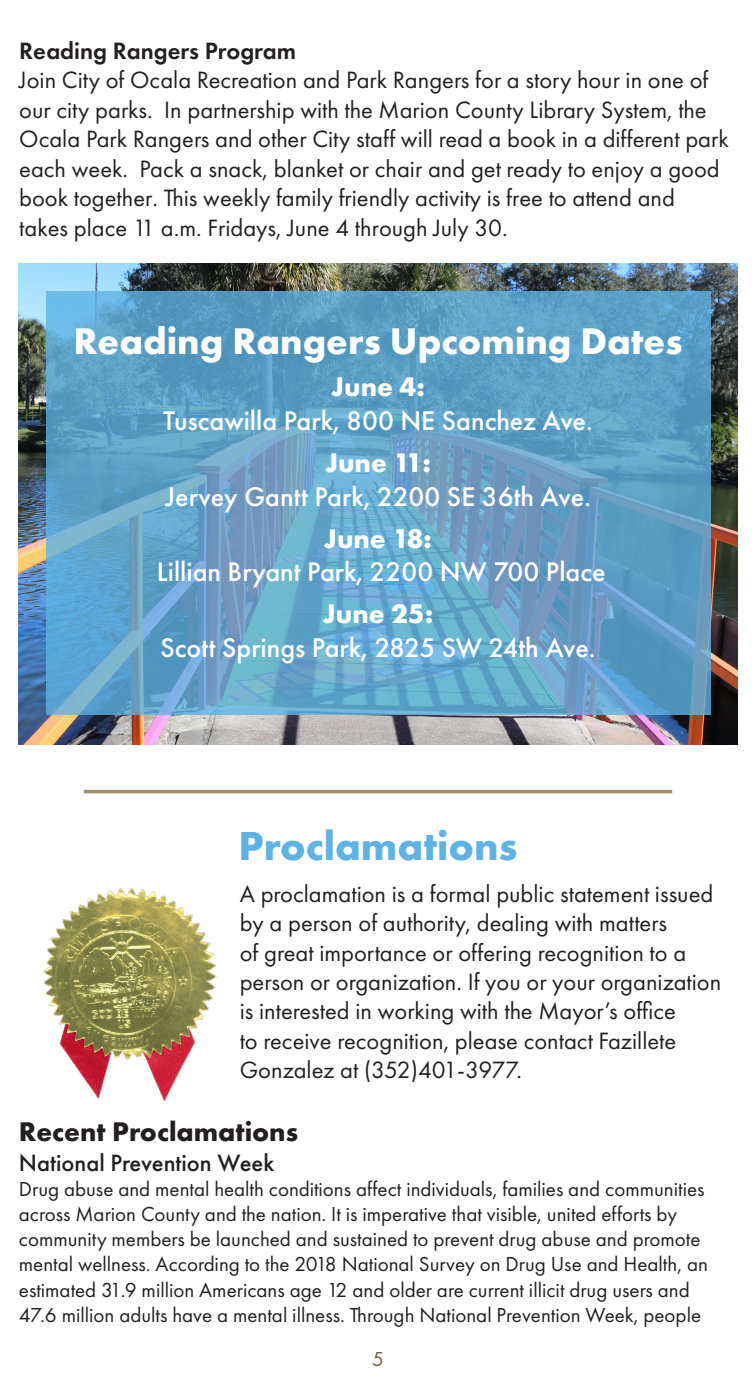
<style>
.page{position:relative;width:756px;height:1386px;background:#fff}
.page>*{position:absolute;margin:0;border:0;box-sizing:border-box;transform-origin:0 0}
.t1{font:700 42px "Futura PT";color:#5eb3e4}
.t2{font:700 38.5px "Futura PT";color:#fff}
.t3{font:500 28px "Futura PT";color:#fff}
.t4{font:700 28px "Futura PT";color:#fff}
.t5{font:700 28px "Futura PT";color:#231f20}
.t6{font:24.5px/29.4px "Futura PT";color:#231f20}
.t7{font:500 24.5px "Futura PT";color:#231f20}
.t8{font:600 24.5px "Futura PT";color:#231f20}
.t9{font:21px/25.2px "Futura PT";color:#231f20}
.t10{font:21px "Futura PT";color:#756241}
</style>
<div class="page">
<img style="left:19px;top:263px;width:718px;height:482px">
<svg style="left:46px;top:291px;width:664px;height:423px;background:#62a2c7"></svg>
<hr style="left:84px;top:790px;width:588px;height:3px;background:#9f8d6f">
<img style="left:43px;top:888px;width:174px;height:213px">
<h3 class="t8" style="left:19px;top:36px;width:278px">Reading Rangers Program</h3>
<p class="t6" style="left:19px;top:65px;width:711px">Join City of Ocala Recreation and Park Rangers for a story hour in one of our city parks. In partnership with the Marion County Library System, the Ocala Park Rangers and other City staff will read a book in a different park each week. Pack a snack, blanket or chair and get ready to enjoy a good book together. This weekly family friendly activity is free to attend and takes place 11 a.m. Fridays, June 4 through July 30.</p>
<h1 class="t2" style="left:74px;top:317px;width:610px">Reading Rangers Upcoming Dates</h1>
<h2 class="t4" style="left:331px;top:369px;width:95px">June 4:</h2>
<p class="t3" style="left:163px;top:404px;width:431px">Tuscawilla Park, 800 NE Sanchez Ave.</p>
<h2 class="t4" style="left:325px;top:445px;width:107px">June 11:</h2>
<p class="t3" style="left:165px;top:479px;width:427px">Jervey Gantt Park, 2200 SE 36th Ave.</p>
<h2 class="t4" style="left:324px;top:520px;width:110px">June 18:</h2>
<p class="t3" style="left:157px;top:555px;width:450px">Lillian Bryant Park, 2200 NW 700 Place</p>
<h2 class="t4" style="left:323px;top:596px;width:112px">June 25:</h2>
<p class="t3" style="left:160px;top:631px;width:437px">Scott Springs Park, 2825 SW 24th Ave.</p>
<h1 class="t1" style="left:239px;top:819px;width:280px">Proclamations</h1>
<p class="t6" style="left:240px;top:879px;width:483px">A proclamation is a formal public statement issued by a person of authority, dealing with matters<br>of great importance or offering recognition to a person or organization. If you or your organization is interested in working with the Mayor’s offce<br>to receive recognition, please contact Fazillete Gonzalez at (352)401-3977.</p>
<h2 class="t5" style="left:19px;top:1114px;width:281px">Recent Proclamations</h2>
<p class="t7" style="left:19px;top:1148px;width:257px">National Prevention Week</p>
<p class="t9" style="left:19px;top:1176px;width:691px">Drug abuse and mental health conditions affect individuals, families and communities across Marion County and the nation. It is imperative that visible, united efforts by community members be launched and sustained to prevent drug abuse and promote mental wellness. According to the 2018 National Survey on Drug Use and Health, an estimated 31.9 million Americans age 12 and older are current illicit drug users and</p>
<p class="t9" style="left:19px;top:1302px;width:684px">47.6 million adults have a mental illness. Through National Prevention Week, people</p>
<p class="t10" style="left:372px;top:1346px;width:13px">5</p>
</div>
